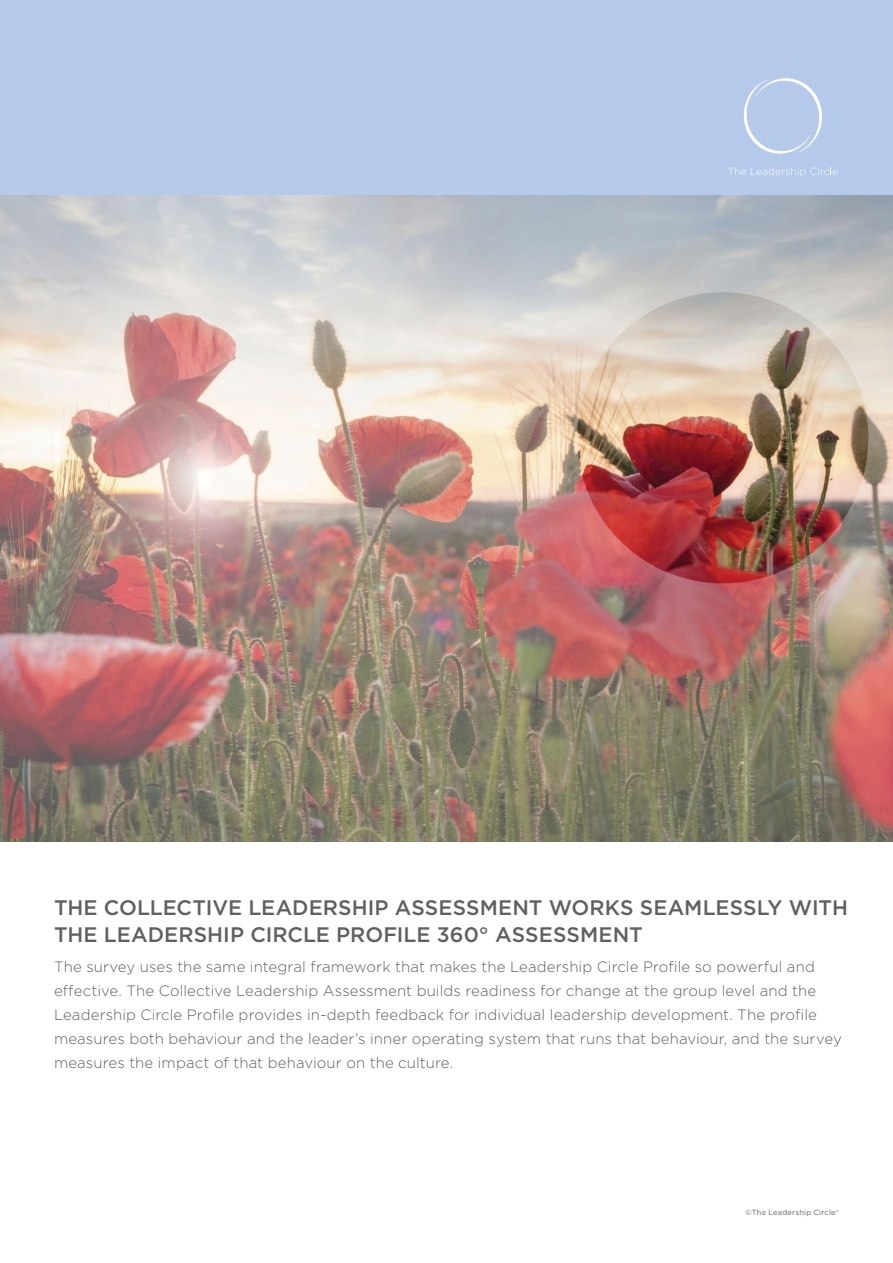
<style>
.page{position:relative;width:893px;height:1263px;background:#fff}
.page>*{position:absolute;margin:0;border:0;box-sizing:border-box;transform-origin:0 0}
.t1{font:500 21px/27px "Gotham";color:#5f6062}
.t2{font:300 15px/24px "Gotham";letter-spacing:.005em;color:#5f6062}
.t3{font:7.5px "Gotham";letter-spacing:.025em;color:#5f6062}
.s1{font-weight:300}
</style>
<div class="page">
<div style="left:0;top:0;width:893px;height:195px;background:#b5caea"></div>
<svg style="left:743px;top:78px;width:79px;height:76px"></svg>
<svg style="left:728px;top:167px;width:111px;height:10px"></svg>
<img style="left:0;top:195px;width:893px;height:646px">
<h1 class="t1" style="left:54px;top:893px;width:795px">THE COLLECTIVE LEADERSHIP ASSESSMENT WORKS SEAMLESSLY WITH<br>THE LEADERSHIP CIRCLE PROFILE 360° ASSESSMENT</h1>
<p class="t2" style="left:54px;top:955px;width:789px">The survey uses the same integral framework that makes the Leadership Circle Profile so powerful and effective. The Collective Leadership Assessment builds readiness for change at the group level and the Leadership Circle Profile provides in-depth feedback for individual leadership development. The profile measures both behaviour and the leader’s inner operating system that runs that behaviour, and the survey measures the impact of that behaviour on the culture.</p>
<p class="t3" style="left:746px;top:1207px;width:95px">©The Leadership Circle<span class="s1">®</span></p>
</div>
